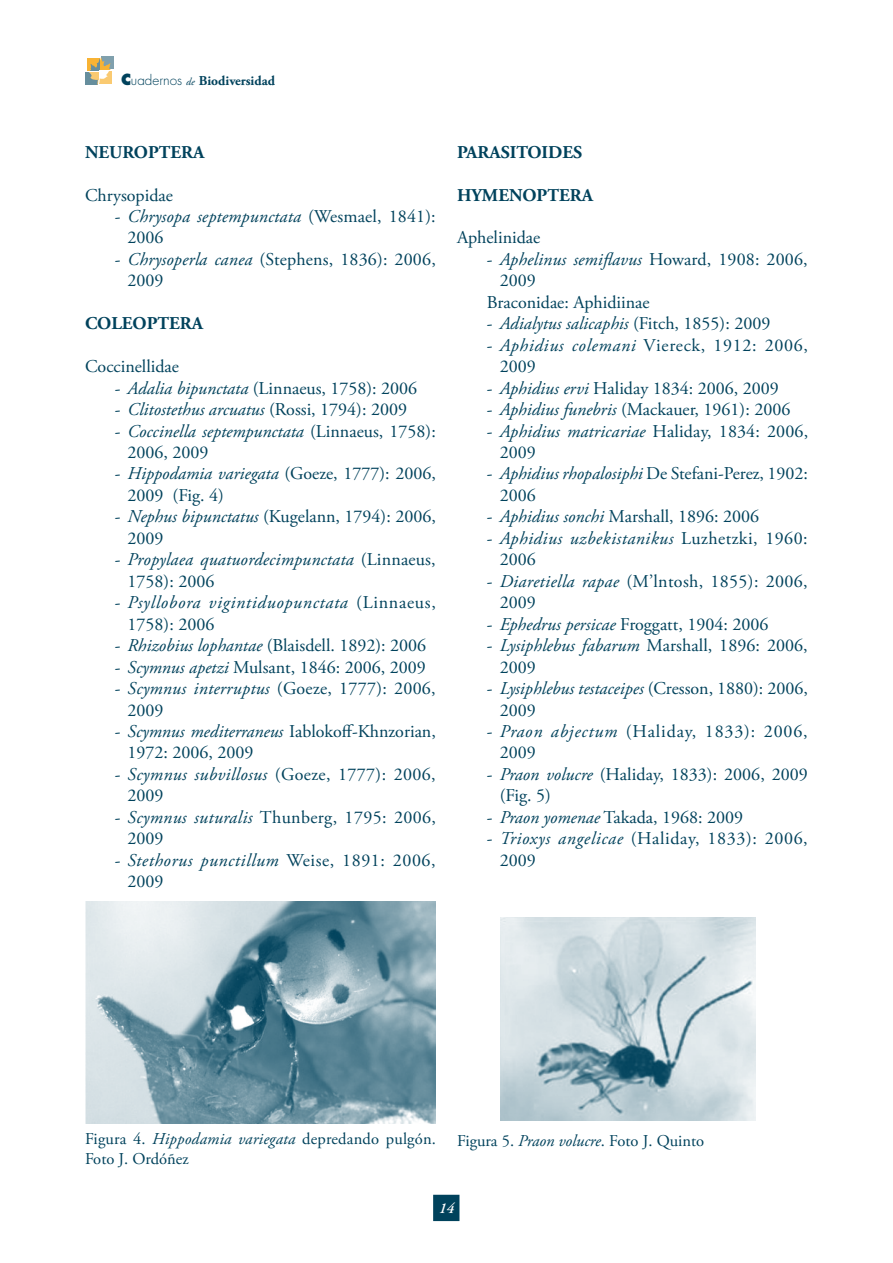
<style>
.page{position:relative;width:893px;height:1263px;background:#fff}
.page>*{position:absolute;margin:0;border:0;box-sizing:border-box;transform-origin:0 0}
.t1{font:18px/21.5px "Adobe Garamond Pro";color:#00425c}
.t2{font:italic 18px/21.5px "Adobe Garamond Pro";letter-spacing:.01em;color:#00425c}
.t3{font:18px/21.5px "Adobe Garamond Pro";letter-spacing:.02em;color:#00425c}
.t4{font:italic 18px/21.5px "Adobe Garamond Pro";letter-spacing:.04em;color:#00425c}
.t5{font:700 18px "Adobe Garamond Pro";color:#00425c}
.t6{font:18px/21.5px "Adobe Garamond Pro";letter-spacing:.035em;color:#00425c}
.t7{font:18px/21.5px "Adobe Garamond Pro";letter-spacing:.04em;color:#00425c}
.t8{font:18px/21.5px "Adobe Garamond Pro";letter-spacing:.045em;color:#00425c}
.t9{font:16.5px/19.8px "Adobe Garamond Pro";letter-spacing:-.015em;color:#00425c}
.t10{font:italic 600 15px "Adobe Garamond Pro";color:#fff}
.t11{font:700 13.5px "Adobe Garamond Pro";color:#00425c}
.s1{font-family:"Futura";font-weight:800;font-size:15px}
.s2{font-family:"Futura";font-weight:300}
.s3{font-weight:400;font-style:italic;font-size:10.5px}
.s4{font-style:normal}
.s5{font-style:italic}
</style>
<div class="page">
<div style="left:87px;top:58px;width:13px;height:13px;background:#f8b334"></div>
<div style="left:101px;top:57px;width:13px;height:12px;background:#80a0ad"></div>
<div style="left:85px;top:72px;width:13px;height:13px;background:#668e9d"></div>
<div style="left:100px;top:71px;width:12px;height:12px;background:#faca71"></div>
<svg style="left:89px;top:57px;width:22px;height:28px"></svg>
<div style="left:433px;top:1195px;width:26px;height:26px;background:#00425c"></div>
<img style="left:85px;top:901px;width:351px;height:223px">
<img style="left:501px;top:917px;width:255px;height:203px">
<p class="t11" style="left:121px;top:73px;width:155px"><span class="s1">C</span><span class="s2">uadernos</span> <span class="s3">de</span> Biodiversidad</p>
<p class="t5" style="left:85px;top:141px;width:121px">NEUROPTERA</p>
<p class="t1" style="left:85px;top:185px;width:89px">Chrysopidae</p>
<p class="t2" style="left:128px;top:206px;width:310px;text-indent:-13px"><span class="s4">-</span> Chrysopa septempunctata <span class="s4">(Wesmael, 1841):<br>2006</span></p>
<p class="t1" style="left:128px;top:249px;width:310px;text-indent:-13px">- <span class="s5">Chrysoperla canea</span> (Stephens, 1836): 2006,<br>2009</p>
<p class="t5" style="left:85px;top:313px;width:120px">COLEOPTERA</p>
<p class="t1" style="left:85px;top:356px;width:95px">Coccinellidae</p>
<p class="t1" style="left:115px;top:378px;width:304px">- <span class="s5">Adalia bipunctata</span> (Linnaeus, 1758): 2006</p>
<p class="t2" style="left:115px;top:399px;width:294px"><span class="s4">-</span> Clitostethus arcuatus <span class="s4">(Rossi, 1794): 2009</span></p>
<p class="t1" style="left:128px;top:421px;width:310px;text-indent:-13px">- <span class="s5">Coccinella septempunctata</span> (Linnaeus, 1758):<br>2006, 2009</p>
<p class="t1" style="left:128px;top:464px;width:310px;text-indent:-13px">- <span class="s5">Hippodamia variegata</span> (Goeze, 1777): 2006,<br>2009 (Fig. 4)</p>
<p class="t1" style="left:128px;top:507px;width:310px;text-indent:-13px">- <span class="s5">Nephus bipunctatus</span> (Kugelann, 1794): 2006,<br>2009</p>
<p class="t2" style="left:128px;top:549px;width:310px;text-indent:-13px"><span class="s4">-</span> Propylaea quatuordecimpunctata <span class="s4">(Linnaeus,<br>1758): 2006</span></p>
<p class="t4" style="left:128px;top:592px;width:310px;text-indent:-13px"><span class="s4">-</span> Psyllobora vigintiduopunctata <span class="s4">(Linnaeus,<br>1758): 2006</span></p>
<p class="t1" style="left:115px;top:635px;width:313px">- <span class="s5">Rhizobius lophantae</span> (Blaisdell. 1892): 2006</p>
<p class="t1" style="left:115px;top:657px;width:312px">- <span class="s5">Scymnus apetzi</span> Mulsant, 1846: 2006, 2009</p>
<p class="t1" style="left:128px;top:678px;width:310px;text-indent:-13px">- <span class="s5">Scymnus interruptus</span> (Goeze, 1777): 2006,<br>2009</p>
<p class="t1" style="left:128px;top:721px;width:310px;text-indent:-13px">- <span class="s5">Scymnus mediterraneus</span> Iablokoff-Khnzorian,<br>1972: 2006, 2009</p>
<p class="t3" style="left:128px;top:764px;width:310px;text-indent:-13px">- <span class="s5">Scymnus subvillosus</span> (Goeze, 1777): 2006,<br>2009</p>
<p class="t3" style="left:128px;top:807px;width:310px;text-indent:-13px">- <span class="s5">Scymnus suturalis</span> Thunberg, 1795: 2006,<br>2009</p>
<p class="t1" style="left:128px;top:850px;width:310px;text-indent:-13px">- <span class="s5">Stethorus punctillum</span> Weise, 1891: 2006,<br>2009</p>
<p class="t5" style="left:457px;top:141px;width:127px">PARASITOIDES</p>
<p class="t5" style="left:457px;top:184px;width:137px">HYMENOPTERA</p>
<p class="t1" style="left:457px;top:228px;width:85px">Aphelinidae</p>
<p class="t2" style="left:487px;top:249px;width:322px"><span class="s4">-</span> Aphelinus semiflavus <span class="s4">Howard, 1908: 2006,</span></p>
<p class="t1" style="left:500px;top:271px;width:37px">2009</p>
<p class="t1" style="left:487px;top:292px;width:164px">Braconidae: Aphidiinae</p>
<p class="t2" style="left:487px;top:313px;width:285px"><span class="s4">-</span> Adialytus salicaphis <span class="s4">(Fitch, 1855): 2009</span></p>
<p class="t7" style="left:500px;top:335px;width:310px;text-indent:-13px">- <span class="s5">Aphidius colemani</span> Viereck, 1912: 2006,<br>2009</p>
<p class="t1" style="left:487px;top:378px;width:293px">- <span class="s5">Aphidius ervi</span> Haliday 1834: 2006, 2009</p>
<p class="t1" style="left:487px;top:399px;width:305px">- <span class="s5">Aphidius funebris</span> (Mackauer, 1961): 2006</p>
<p class="t1" style="left:500px;top:421px;width:310px;text-indent:-13px">- <span class="s5">Aphidius matricariae</span> Haliday, 1834: 2006,<br>2009</p>
<p class="t1" style="left:500px;top:464px;width:310px;text-indent:-13px">- <span class="s5">Aphidius rhopalosiphi</span> De Stefani-Perez, 1902:<br>2006</p>
<p class="t1" style="left:487px;top:507px;width:274px">- <span class="s5">Aphidius sonchi</span> Marshall, 1896: 2006</p>
<p class="t2" style="left:500px;top:528px;width:310px;text-indent:-13px"><span class="s4">-</span> Aphidius uzbekistanikus <span class="s4">Luzhetzki, 1960:<br>2006</span></p>
<p class="t3" style="left:500px;top:571px;width:310px;text-indent:-13px">- <span class="s5">Diaretiella rapae</span> (M’lntosh, 1855): 2006,<br>2009</p>
<p class="t1" style="left:487px;top:614px;width:283px">- <span class="s5">Ephedrus persicae</span> Froggatt, 1904: 2006</p>
<p class="t1" style="left:500px;top:635px;width:310px;text-indent:-13px">- <span class="s5">Lysiphlebus fabarum</span> Marshall, 1896: 2006,<br>2009</p>
<p class="t1" style="left:500px;top:678px;width:310px;text-indent:-13px">- <span class="s5">Lysiphlebus testaceipes</span> (Cresson, 1880): 2006,<br>2009</p>
<p class="t8" style="left:500px;top:721px;width:310px;text-indent:-13px">- <span class="s5">Praon abjectum</span> (Haliday, 1833): 2006,<br>2009</p>
<p class="t1" style="left:500px;top:764px;width:310px;text-indent:-13px">- <span class="s5">Praon volucre</span> (Haliday, 1833): 2006, 2009 (Fig. 5)</p>
<p class="t1" style="left:487px;top:807px;width:258px">- <span class="s5">Praon yomenae</span> Takada, 1968: 2009</p>
<p class="t6" style="left:500px;top:828px;width:310px;text-indent:-13px">- <span class="s5">Trioxys angelicae</span> (Haliday, 1833): 2006,<br>2009</p>
<p class="t9" style="left:85px;top:1130px;width:352px">Figura 4. <span class="s5">Hippodamia variegata</span> depredando pulgón.<br>Foto J. Ordóñez</p>
<p class="t9" style="left:457px;top:1132px;width:249px">Figura 5. <span class="s5">Praon volucre</span>. Foto J. Quinto</p>
<p class="t10" style="left:439px;top:1200px;width:17px">14</p>
</div>
